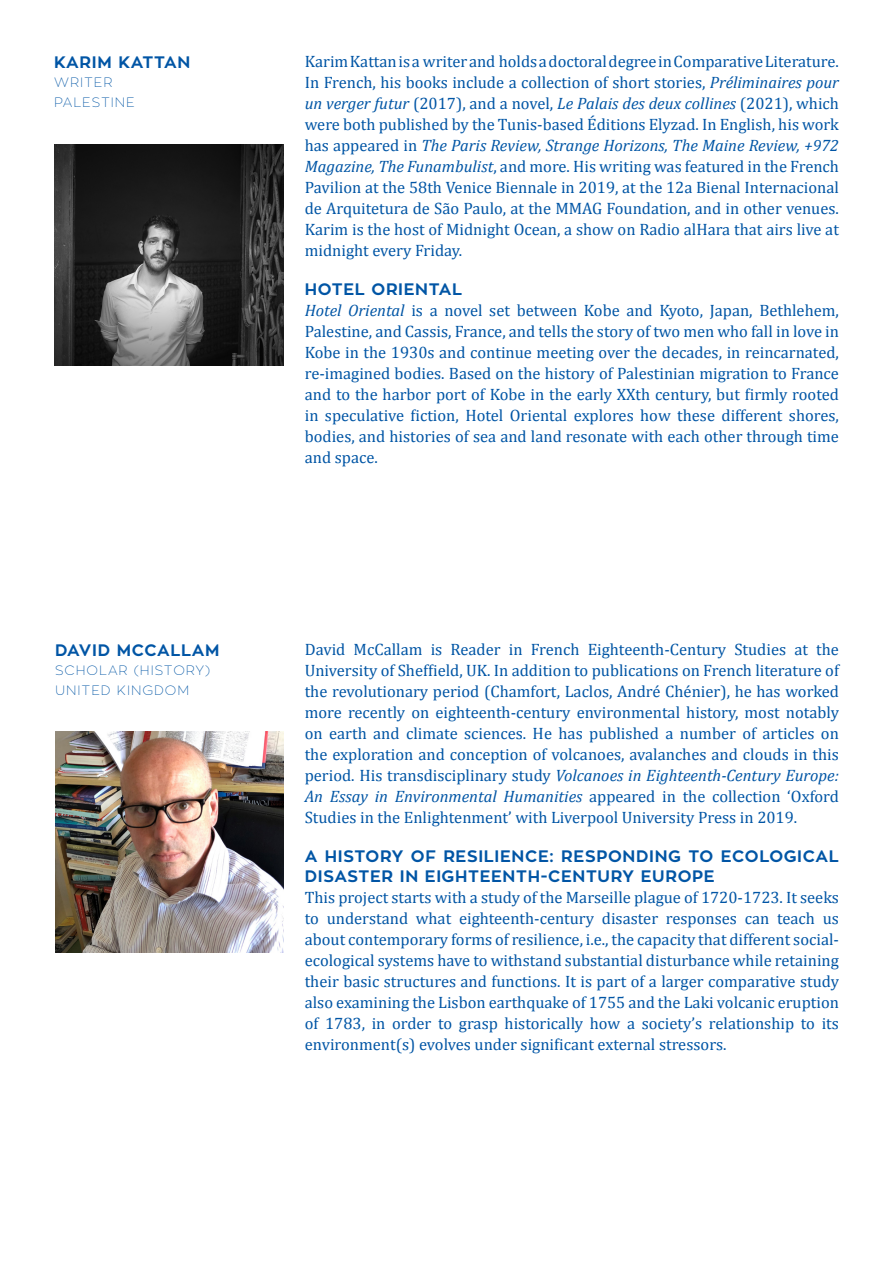
<style>
.page{position:relative;width:893px;height:1263px;background:#fff}
.page>*{position:absolute;margin:0;border:0;box-sizing:border-box;transform-origin:0 0}
.t1{font:16.5px/21px "Cambria";color:#0155a5;text-align:justify}
.t2{font:700 16.5px/19.8px "Zona Pro";letter-spacing:.04em;color:#0155a5}
.t3{font:100 13.5px/19.5px "Zona Pro";letter-spacing:.07em;color:#0155a5}
.s1{font-style:italic}
</style>
<div class="page">
<img style="left:54px;top:145px;width:229px;height:221px">
<img style="left:55px;top:731px;width:228px;height:221px">
<p class="t2" style="left:54px;top:52px;width:138px">KARIM KATTAN</p>
<p class="t3" style="left:54px;top:73px;width:82px">WRITER<br>PALESTINE</p>
<p class="t2" style="left:55px;top:640px;width:166px">DAVID MCCALLAM</p>
<p class="t3" style="left:55px;top:661px;width:157px">SCHOLAR (HISTORY)</p>
<p class="t3" style="left:55px;top:680px;width:136px">UNITED KINGDOM</p>
<p class="t1" style="left:305px;top:51px;width:536px">Karim Kattan is a writer and holds a doctoral degree in Comparative Literature.<br>In French, his books include a collection of short stories, <span class="s1">Préliminaires pour un verger futur</span> (2017), and a novel, <span class="s1">Le Palais des deux collines</span> (2021), which were both published by the Tunis-based Éditions Elyzad. In English, his work has appeared in <span class="s1">The Paris Review, Strange Horizons, The Maine Review, +972<br>Magazine, The Funambulist</span>, and more. His writing was featured in the French Pavilion at the 58th Venice Biennale in 2019, at the 12a Bienal Internacional de Arquitetura de São Paulo, at the MMAG Foundation, and in other venues.<br>Karim is the host of Midnight Ocean, a show on Radio alHara that airs live at midnight every Friday.</p>
<p class="t2" style="left:305px;top:280px;width:159px">HOTEL ORIENTAL</p>
<p class="t1" style="left:305px;top:300px;width:536px"><span class="s1">Hotel Oriental</span> is a novel set between Kobe and Kyoto, Japan, Bethlehem, Palestine, and Cassis, France, and tells the story of two men who fall in love in Kobe in the 1930s and continue meeting over the decades, in reincarnated, re-imagined bodies. Based on the history of Palestinian migration to France and to the harbor port of Kobe in the early XXth century, but firmly rooted in speculative fiction, Hotel Oriental explores how these different shores, bodies, and histories of sea and land resonate with each other through time and space.</p>
<p class="t1" style="left:305px;top:639px;width:536px">David McCallam is Reader in French Eighteenth-Century Studies at the University of Sheffield, UK. In addition to publications on French literature of the revolutionary period (Chamfort, Laclos, André Chénier), he has worked more recently on eighteenth-century environmental history, most notably on earth and climate sciences. He has published a number of articles on the exploration and conception of volcanoes, avalanches and clouds in this period. His transdisciplinary study <span class="s1">Volcanoes in Eighteenth-Century Europe:<br>An Essay in Environmental Humanities</span> appeared in the collection ‘Oxford Studies in the Enlightenment’ with Liverpool University Press in 2019.</p>
<p class="t2" style="left:305px;top:847px;width:536px">A HISTORY OF RESILIENCE: RESPONDING TO ECOLOGICAL<br>DISASTER IN EIGHTEENTH-CENTURY EUROPE</p>
<p class="t1" style="left:305px;top:887px;width:536px">This project starts with a study of the Marseille plague of 1720-1723. It seeks to understand what eighteenth-century disaster responses can teach us about contemporary forms of resilience, i.e., the capacity that different social&shy;ecological systems have to withstand substantial disturbance while retaining their basic structures and functions. It is part of a larger comparative study also examining the Lisbon earthquake of 1755 and the Laki volcanic eruption of 1783, in order to grasp historically how a society’s relationship to its environment(s) evolves under significant external stressors.</p>
</div>
